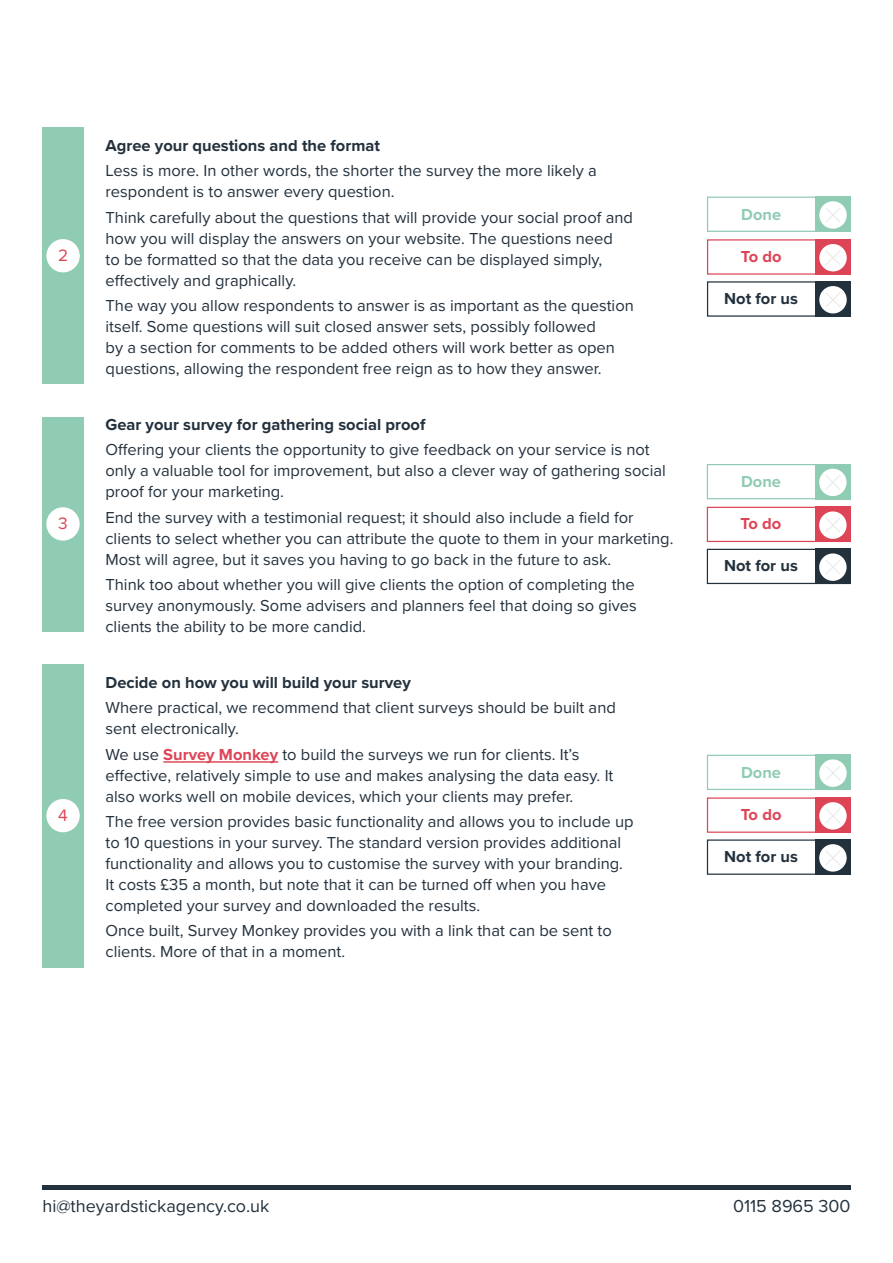
<style>
.page{position:relative;width:893px;height:1263px;background:#fff}
.page>*{position:absolute;margin:0;border:0;box-sizing:border-box;transform-origin:0 0}
.t1{font:18px "Proxima Nova";color:#23313d}
.t2{font:17.1px "Proxima Nova";color:#dd4557}
.t3{font:16.5px/21px "Proxima Nova";color:#23313d}
.t4{font:700 16.5px "Proxima Nova";color:#23313d}
.t5{font:700 16.5px "Proxima Nova";color:#90cbb3}
.t6{font:700 16.5px "Proxima Nova";letter-spacing:-.05em;color:#dd4557}
.s1{font-weight:700;color:#dd4557}
</style>
<div class="page">
<div style="left:815px;top:197px;width:36px;height:35px;background:#90cbb3"></div>
<div style="left:819px;top:201px;width:28px;height:28px;background:#fff;border-radius:50%"></div>
<svg style="left:826px;top:208px;width:14px;height:14px"></svg>
<div style="left:815px;top:239px;width:36px;height:36px;background:#dd4557"></div>
<div style="left:819px;top:244px;width:28px;height:27px;background:#fff;border-radius:50%"></div>
<svg style="left:826px;top:250px;width:14px;height:15px"></svg>
<div style="left:815px;top:281px;width:36px;height:36px;background:#23313d"></div>
<div style="left:819px;top:286px;width:28px;height:27px;background:#fff;border-radius:50%"></div>
<svg style="left:826px;top:292px;width:14px;height:15px"></svg>
<div style="left:707px;top:281px;width:144px;height:36px;border:1px solid #23313d"></div>
<div style="left:707px;top:239px;width:144px;height:36px;border:1px solid #dd4557"></div>
<div style="left:707px;top:197px;width:144px;height:35px;border:1px solid #90cbb3"></div>
<div style="left:815px;top:464px;width:35px;height:35px;background:#90cbb3"></div>
<div style="left:819px;top:469px;width:28px;height:27px;background:#fff;border-radius:50%"></div>
<svg style="left:826px;top:475px;width:14px;height:15px"></svg>
<div style="left:815px;top:507px;width:35px;height:35px;background:#dd4557"></div>
<div style="left:819px;top:511px;width:28px;height:28px;background:#fff;border-radius:50%"></div>
<svg style="left:826px;top:518px;width:14px;height:14px"></svg>
<div style="left:815px;top:549px;width:35px;height:35px;background:#23313d"></div>
<div style="left:819px;top:553px;width:28px;height:28px;background:#fff;border-radius:50%"></div>
<svg style="left:826px;top:560px;width:14px;height:14px"></svg>
<div style="left:707px;top:549px;width:143px;height:35px;border:1px solid #23313d"></div>
<div style="left:707px;top:507px;width:143px;height:35px;border:1px solid #dd4557"></div>
<div style="left:707px;top:464px;width:143px;height:35px;border:1px solid #90cbb3"></div>
<div style="left:43px;top:128px;width:41px;height:256px;background:#90cbb3"></div>
<div style="left:46px;top:239px;width:34px;height:33px;background:#fff;border-radius:50%"></div>
<hr style="left:43px;top:1185px;width:808px;height:4px;background:#23313d">
<div style="left:42px;top:417px;width:42px;height:214px;background:#90cbb3"></div>
<div style="left:46px;top:507px;width:34px;height:34px;background:#fff;border-radius:50%"></div>
<hr style="left:163px;top:761px;width:115px;height:2px;background:#dd4557">
<div style="left:815px;top:755px;width:36px;height:35px;background:#90cbb3"></div>
<div style="left:819px;top:759px;width:28px;height:28px;background:#fff;border-radius:50%"></div>
<svg style="left:826px;top:766px;width:14px;height:14px"></svg>
<div style="left:815px;top:797px;width:36px;height:36px;background:#dd4557"></div>
<div style="left:819px;top:802px;width:28px;height:27px;background:#fff;border-radius:50%"></div>
<svg style="left:826px;top:809px;width:14px;height:14px"></svg>
<div style="left:815px;top:839px;width:36px;height:36px;background:#23313d"></div>
<div style="left:819px;top:844px;width:28px;height:28px;background:#fff;border-radius:50%"></div>
<svg style="left:826px;top:851px;width:14px;height:14px"></svg>
<div style="left:707px;top:839px;width:144px;height:36px;border:1px solid #23313d"></div>
<div style="left:707px;top:797px;width:144px;height:36px;border:1px solid #dd4557"></div>
<div style="left:707px;top:755px;width:144px;height:35px;border:1px solid #90cbb3"></div>
<div style="left:43px;top:665px;width:41px;height:303px;background:#90cbb3"></div>
<div style="left:46px;top:799px;width:34px;height:33px;background:#fff;border-radius:50%"></div>
<p class="t2" style="left:58px;top:243px;width:12px">2</p>
<p class="t2" style="left:58px;top:511px;width:11px">3</p>
<p class="t2" style="left:58px;top:803px;width:11px">4</p>
<p class="t4" style="left:106px;top:133px;width:276px">Agree your questions and the format</p>
<p class="t3" style="left:106px;top:160px;width:493px">Less is more. In other words, the shorter the survey the more likely a respondent is to answer every question.</p>
<p class="t3" style="left:106px;top:206px;width:529px">Think carefully about the questions that will provide your social proof and how you will display the answers on your website. The questions need<br>to be formatted so that the data you receive can be displayed simply, effectively and graphically.</p>
<p class="t3" style="left:106px;top:294px;width:530px">The way you allow respondents to answer is as important as the question itself. Some questions will suit closed answer sets, possibly followed<br>by a section for comments to be added others will work better as open questions, allowing the respondent free reign as to how they answer.</p>
<p class="t4" style="left:105px;top:412px;width:321px">Gear your survey for gathering social proof</p>
<p class="t3" style="left:105px;top:439px;width:562px">Offering your clients the opportunity to give feedback on your service is not only a valuable tool for improvement, but also a clever way of gathering social proof for your marketing.</p>
<p class="t3" style="left:105px;top:506px;width:570px">End the survey with a testimonial request; it should also include a field for clients to select whether you can attribute the quote to them in your marketing.<br>Most will agree, but it saves you having to go back in the future to ask.</p>
<p class="t3" style="left:105px;top:573px;width:533px;text-align:justify">Think too about whether you will give clients the option of completing the survey anonymously. Some advisers and planners feel that doing so gives clients the ability to be more candid.</p>
<p class="t4" style="left:106px;top:670px;width:307px">Decide on how you will build your survey</p>
<p class="t3" style="left:106px;top:697px;width:512px">Where practical, we recommend that client surveys should be built and sent electronically.</p>
<p class="t3" style="left:106px;top:743px;width:509px">We use <span class="s1">Survey Monkey</span> to build the surveys we run for clients. It’s effective, relatively simple to use and makes analysing the data easy. It also works well on mobile devices, which your clients may prefer.</p>
<p class="t3" style="left:106px;top:810px;width:530px">The free version provides basic functionality and allows you to include up to 10 questions in your survey. The standard version provides additional functionality and allows you to customise the survey with your branding.<br>It costs £35 a month, but note that it can be turned off when you have completed your survey and downloaded the results.</p>
<p class="t3" style="left:106px;top:919px;width:508px">Once built, Survey Monkey provides you with a link that can be sent to clients. More of that in a moment.</p>
<p class="t5" style="left:741px;top:202px;width:41px">Done</p>
<p class="t6" style="left:741px;top:244px;width:42px">To do</p>
<p class="t4" style="left:724px;top:286px;width:75px">Not for us</p>
<p class="t5" style="left:741px;top:469px;width:41px">Done</p>
<p class="t6" style="left:741px;top:512px;width:42px">To do</p>
<p class="t4" style="left:724px;top:554px;width:75px">Not for us</p>
<p class="t5" style="left:741px;top:760px;width:41px">Done</p>
<p class="t6" style="left:741px;top:802px;width:42px">To do</p>
<p class="t4" style="left:724px;top:844px;width:75px">Not for us</p>
<p class="t1" style="left:43px;top:1193px;width:228px">hi@theyardstickagency.co.uk</p>
<p class="t1" style="left:733px;top:1193px;width:119px">0115 8965 300</p>
</div>
